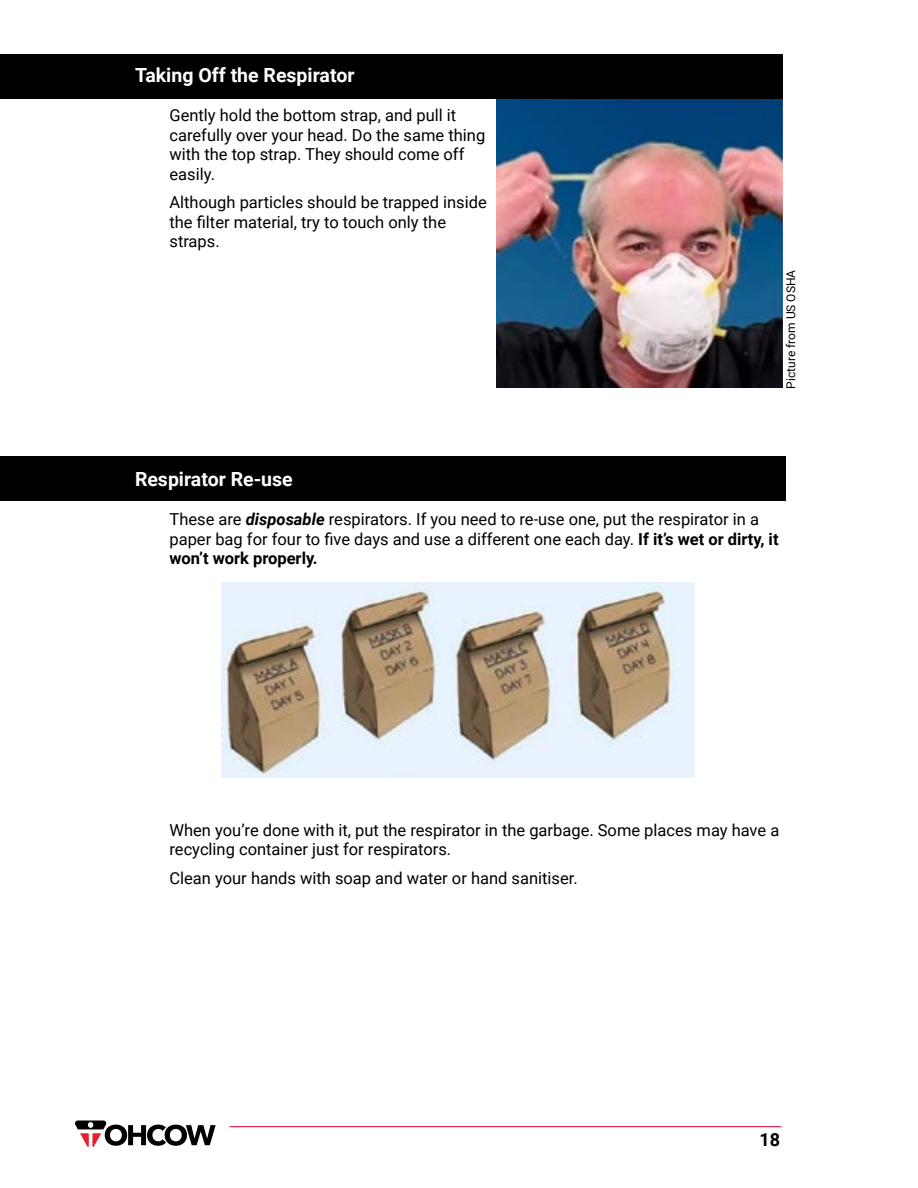
<style>
.page{position:relative;width:918px;height:1188px;background:#fff}
.page>*{position:absolute;margin:0;border:0;box-sizing:border-box;transform-origin:0 0}
.Section_Heading{font:700 19.5px "Roboto";color:#fff}
.t1{font:700 18px "Roboto";color:#000}
.Body_Text{font:16.5px/19.5px "Roboto";color:#000}
.Picture_Reference{font:12px "Roboto";color:#000}
.s1{font-weight:700;font-style:italic}
.s2{font-weight:700}
</style>
<div class="page">
<svg style="left:75px;top:1120px;width:141px;height:27px"></svg>
<hr style="left:230px;top:1126px;width:552px;height:1px;background:#e00034">
<div style="left:0;top:54px;width:783px;height:45px;background:#000"></div>
<div style="left:0;top:456px;width:786px;height:45px;background:#000"></div>
<img style="left:222px;top:583px;width:472px;height:195px">
<img style="left:497px;top:99px;width:286px;height:289px">
<p class="Section_Heading" style="left:135px;top:62px;width:221px">Taking Off the Respirator</p>
<p class="Body_Text" style="left:170px;top:105px;width:317px">Gently hold the bottom strap, and pull it carefully over your head. Do the same thing with the top strap. They should come off easily.</p>
<p class="Body_Text" style="left:170px;top:192px;width:319px">Although particles should be trapped inside the filter material, try to touch only the straps.</p>
<p class="Picture_Reference" style="left:782px;top:388px;width:120px;rotate:-90deg">Picture from US OSHA</p>
<p class="Section_Heading" style="left:135px;top:466px;width:159px">Respirator Re-use</p>
<p class="Body_Text" style="left:170px;top:509px;width:611px">These are <span class="s1">disposable</span> respirators. If you need to re-use one, put the respirator in a paper bag for four to five days and use a different one each day. <span class="s2">If it’s wet or dirty, it won’t work properly.</span></p>
<p class="Body_Text" style="left:170px;top:819px;width:611px">When you’re done with it, put the respirator in the garbage. Some places may have a recycling container just for respirators.</p>
<p class="Body_Text" style="left:170px;top:867px;width:410px">Clean your hands with soap and water or hand sanitiser.</p>
<p class="t1" style="left:759px;top:1127px;width:22px">18</p>
</div>
